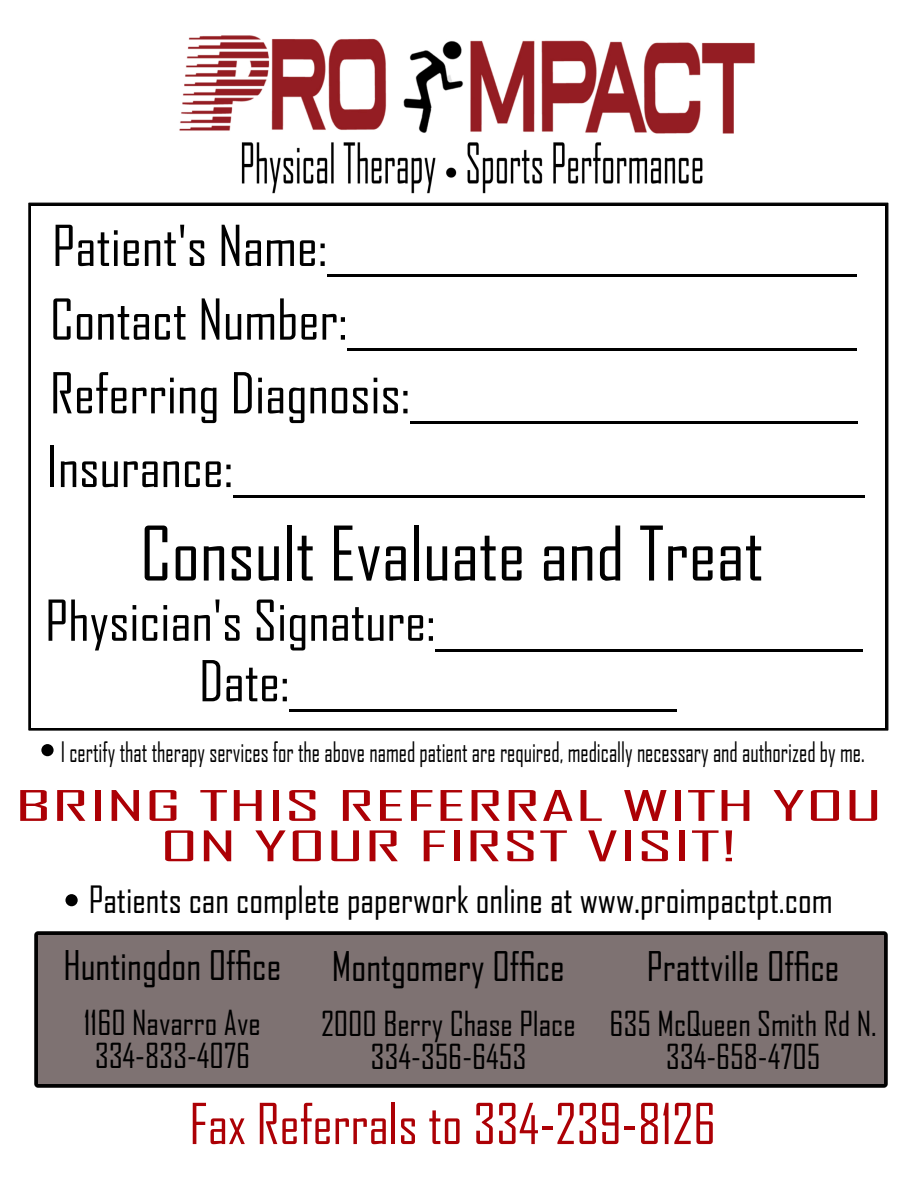
<style>
.page{position:relative;width:918px;height:1188px;background:#fff}
.page>*{position:absolute;margin:0;border:0;box-sizing:border-box;transform-origin:0 0}
.t1{font:72px "Agency FB";color:#000}
.t2{font:54px/60.6px "Agency FB";color:#000;scale:1.04 1}
.t3{font:54px "Agency FB";color:#ac0005}
.t4{font:40.35px/40.3px "Agency FB";color:#ac0005;text-align:center;scale:2.15 1}
.t5{font:39.15px "Agency FB";color:#000}
.t6{font:36px "Agency FB";color:#000}
.t7{font:33px/33px "Agency FB";color:#000;text-align:center}
.t8{font:27px "Agency FB";color:#000;scale:.81 1}
</style>
<div class="page">
<img style="left:179px;top:35px;width:576px;height:159px">
<div style="left:65px;top:894px;width:13px;height:12px;background:#000;border-radius:50%"></div>
<div style="left:41px;top:744px;width:13px;height:12px;background:#000;border-radius:50%"></div>
<div style="left:35px;top:931px;width:852px;height:156px;background:#7e7272"></div>
<p class="t2" style="left:50px;top:213px;width:777px;line-height:73.7px">Patient's Name:__________________________<br>Contact Number:_________________________</p>
<p class="t2" style="left:50px;top:367px;width:778px">Referring Diagnosis:______________________</p>
<p class="t2" style="left:47px;top:441px;width:788px">Insurance:_______________________________</p>
<h1 class="t1" style="left:140px;top:526px;width:625px">Consult Evaluate and Treat</h1>
<p class="t2" style="left:199px;top:595px;width:640px;text-indent:-154px">Physician's Signature:_____________________<br>Date:___________________</p>
<p class="t8" style="left:61px;top:742px;width:994px">I certify that therapy services for the above named patient are required, medically necessary and authorized by me.</p>
<p class="t4" style="left:15px;top:789px;width:405px">BRING THIS REFERRAL WITH YOU<br>ON YOUR FIRST VISIT!</p>
<p class="t6" style="left:89px;top:885px;width:746px">Patients can complete paperwork online at www.proimpactpt.com</p>
<p class="t5" style="left:63px;top:950px;width:219px">Huntingdon Office</p>
<p class="t7" style="left:84px;top:1009px;width:178px">1160 Navarro Ave<br>334-833-4076</p>
<p class="t5" style="left:332px;top:951px;width:234px">Montgomery Office</p>
<p class="t7" style="left:321px;top:1010px;width:256px">2000 Berry Chase Place<br>334-356-6453</p>
<p class="t5" style="left:647px;top:951px;width:194px">Prattville Office</p>
<p class="t7" style="left:609px;top:1010px;width:269px">635 McQueen Smith Rd N.<br>334-658-4705</p>
<p class="t3" style="left:189px;top:1103px;width:528px">Fax Referrals to 334-239-8126</p>
</div>
